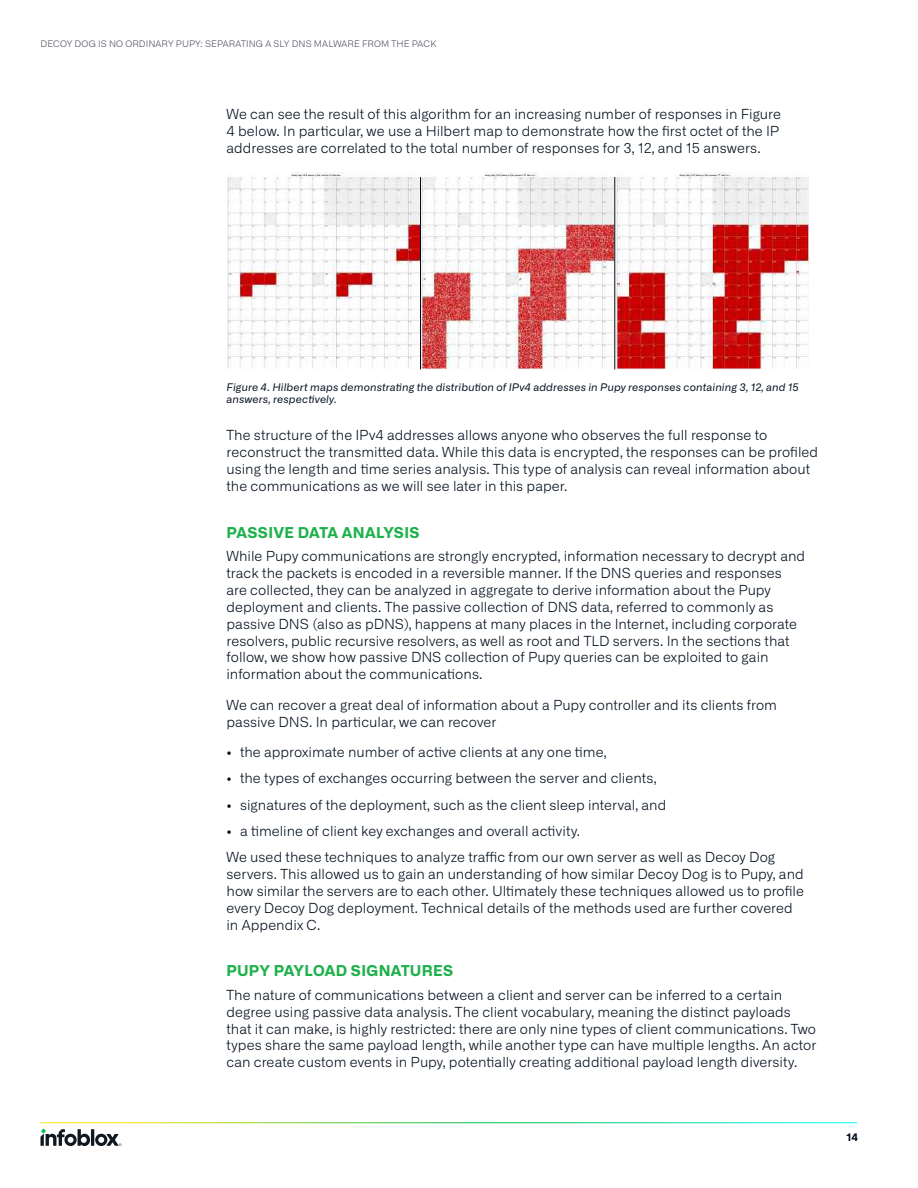
<style>
.page{position:relative;width:918px;height:1188px;background:#fff}
.page>*{position:absolute;margin:0;border:0;box-sizing:border-box;transform-origin:0 0}
.Heading_Level_1{font:700 15px "Alliance No.2";letter-spacing:.02em;color:#1eb14b}
.Body_Text{font:300 13.8px/16.8px "Alliance No.1";letter-spacing:.005em;color:#030f1e}
.Figure_Caption{font:italic 10.5px/12.6px "Alliance No.1";letter-spacing:.015em;color:#030f1e}
.t1{font:700 10.5px "Alliance No.1";color:#030f1e}
.t2{font:300 9px "Alliance No.1";letter-spacing:.015em;color:#4d515e}
</style>
<div class="page">
<svg style="left:41px;top:1129px;width:80px;height:17px"></svg>
<img style="left:227px;top:172px;width:193px;height:197px">
<img style="left:422px;top:172px;width:387px;height:198px">
<hr style="left:420px;top:177px;width:1px;height:192px;background:#030f1e">
<hr style="left:614px;top:177px;width:1px;height:192px;background:#030f1e">
<p class="t2" style="left:40px;top:39px;width:397px">DECOY DOG IS NO ORDINARY PUPY: SEPARATING A SLY DNS MALWARE FROM THE PACK</p>
<p class="Body_Text" style="left:226px;top:106px;width:556px">We can see the result of this algorithm for an increasing number of responses in Figure<br>4 below. In particular, we use a Hilbert map to demonstrate how the first octet of the IP addresses are correlated to the total number of responses for 3, 12, and 15 answers.</p>
<p class="Figure_Caption" style="left:226px;top:381px;width:574px">Figure 4. Hilbert maps demonstrating the distribution of IPv4 addresses in Pupy responses containing 3, 12, and 15 answers, respectively.</p>
<p class="Body_Text" style="left:226px;top:427px;width:593px">The structure of the IPv4 addresses allows anyone who observes the full response to reconstruct the transmitted data. While this data is encrypted, the responses can be profiled using the length and time series analysis. This type of analysis can reveal information about the communications as we will see later in this paper.</p>
<p class="Heading_Level_1" style="left:226px;top:522px;width:195px">PASSIVE DATA ANALYSIS</p>
<p class="Body_Text" style="left:226px;top:548px;width:580px">While Pupy communications are strongly encrypted, information necessary to decrypt and track the packets is encoded in a reversible manner. If the DNS queries and responses are collected, they can be analyzed in aggregate to derive information about the Pupy deployment and clients. The passive collection of DNS data, referred to commonly as passive DNS (also as pDNS), happens at many places in the Internet, including corporate resolvers, public recursive resolvers, as well as root and TLD servers. In the sections that follow, we show how passive DNS collection of Pupy queries can be exploited to gain information about the communications.</p>
<p class="Body_Text" style="left:226px;top:696px;width:552px">We can recover a great deal of information about a Pupy controller and its clients from passive DNS. In particular, we can recover</p>
<p class="Body_Text" style="left:226px;top:744px;width:382px">• the approximate number of active clients at any one time,</p>
<p class="Body_Text" style="left:226px;top:770px;width:431px">• the types of exchanges occurring between the server and clients,</p>
<p class="Body_Text" style="left:226px;top:796px;width:441px">• signatures of the deployment, such as the client sleep interval, and</p>
<p class="Body_Text" style="left:226px;top:823px;width:355px">• a timeline of client key exchanges and overall activity.</p>
<p class="Body_Text" style="left:226px;top:849px;width:579px">We used these techniques to analyze traffic from our own server as well as Decoy Dog servers. This allowed us to gain an understanding of how similar Decoy Dog is to Pupy, and how similar the servers are to each other. Ultimately these techniques allowed us to profile every Decoy Dog deployment. Technical details of the methods used are further covered in Appendix C.</p>
<p class="Heading_Level_1" style="left:226px;top:961px;width:228px">PUPY PAYLOAD SIGNATURES</p>
<p class="Body_Text" style="left:226px;top:986px;width:591px">The nature of communications between a client and server can be inferred to a certain degree using passive data analysis. The client vocabulary, meaning the distinct payloads that it can make, is highly restricted: there are only nine types of client communications. Two types share the same payload length, while another type can have multiple lengths. An actor can create custom events in Pupy, potentially creating additional payload length diversity.</p>
<p class="t1" style="left:846px;top:1130px;width:13px">14</p>
</div>
